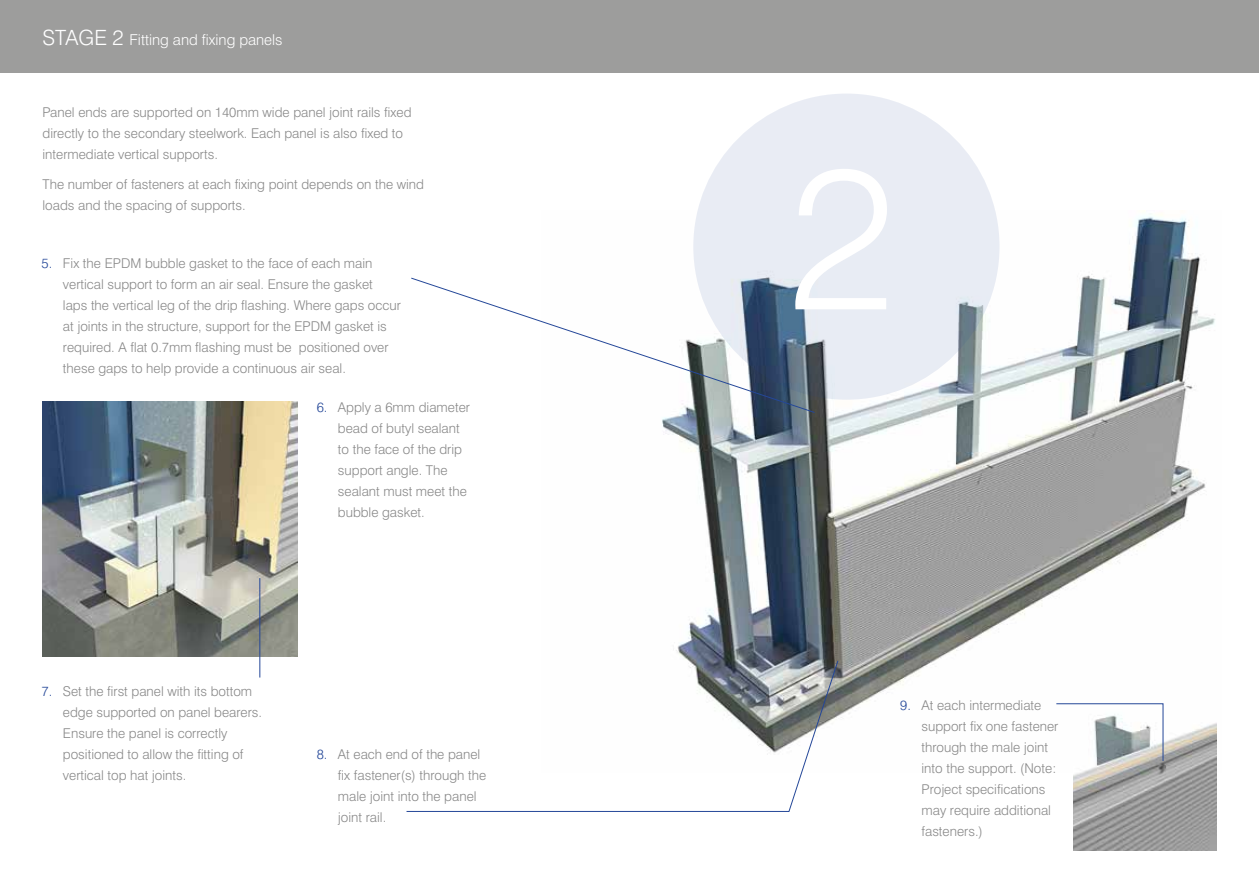
<style>
.page{position:relative;width:1259px;height:893px;background:#fff}
.page>*{position:absolute;margin:0;border:0;box-sizing:border-box;transform-origin:0 0}
.t1{font:300 201px "Swiss 721 BT";color:#fff}
.t2{font:300 15px "Swiss 721 BT";color:#fff}
.t3{font:300 13.5px/21px "Swiss 721 BT";color:#878787}
.s1{font-size:21px}
.s2{color:#244798}
</style>
<div class="page">
<img style="left:662px;top:211px;width:555px;height:562px">
<img style="left:43px;top:401px;width:255px;height:255px">
<svg style="left:411px;top:277px;width:404px;height:136px"></svg>
<hr style="left:259px;top:578px;width:1px;height:99px;background:#244798">
<svg style="left:406px;top:660px;width:433px;height:152px"></svg>
<img style="left:1073px;top:707px;width:143px;height:143px">
<svg style="left:1055px;top:703px;width:108px;height:59px"></svg>
<div style="left:0;top:0;width:1259px;height:72px;background:#9d9d9c"></div>
<svg style="left:693px;top:94px;width:306px;height:306px;background:#d7dce6"></svg>
<p class="t2" style="left:43px;top:30px;width:242px"><span class="s1">STAGE 2</span> Fitting and fixing panels</p>
<p class="t3" style="left:43px;top:102px;width:370px">Panel ends are supported on 140mm wide panel joint rails fixed directly to the secondary steelwork. Each panel is also fixed to intermediate vertical supports.</p>
<p class="t3" style="left:43px;top:173px;width:383px">The number of fasteners at each fixing point depends on the wind loads and the spacing of supports.</p>
<p class="t3" style="left:63px;top:253px;width:339px;text-indent:-21px"><span class="s2">5.</span> Fix the EPDM bubble gasket to the face of each main vertical support to form an air seal. Ensure the gasket<br>laps the vertical leg of the drip flashing. Where gaps occur at joints in the structure, support for the EPDM gasket is required. A flat 0.7mm flashing must be positioned over these gaps to help provide a continuous air seal.</p>
<p class="t3" style="left:338px;top:397px;width:133px;text-indent:-21px"><span class="s2">6.</span> Apply a 6mm diameter bead of butyl sealant to the face of the drip support angle. The sealant must meet the bubble gasket.</p>
<p class="t3" style="left:63px;top:680px;width:201px;text-indent:-21px"><span class="s2">7.</span> Set the first panel with its bottom edge supported on panel bearers.<br>Ensure the panel is correctly positioned to allow the fitting of vertical top hat joints.</p>
<p class="t3" style="left:338px;top:744px;width:150px;text-indent:-21px"><span class="s2">8.</span> At each end of the panel fix fastener(s) through the male joint into the panel joint rail.</p>
<h1 class="t1" style="left:788px;top:115px;width:108px">2</h1>
<p class="t3" style="left:921px;top:695px;width:138px;text-indent:-21px"><span class="s2">9.</span> At each intermediate support fix one fastener through the male joint into the support. (Note:<br>Project specifications may require additional fasteners.)</p>
</div>
